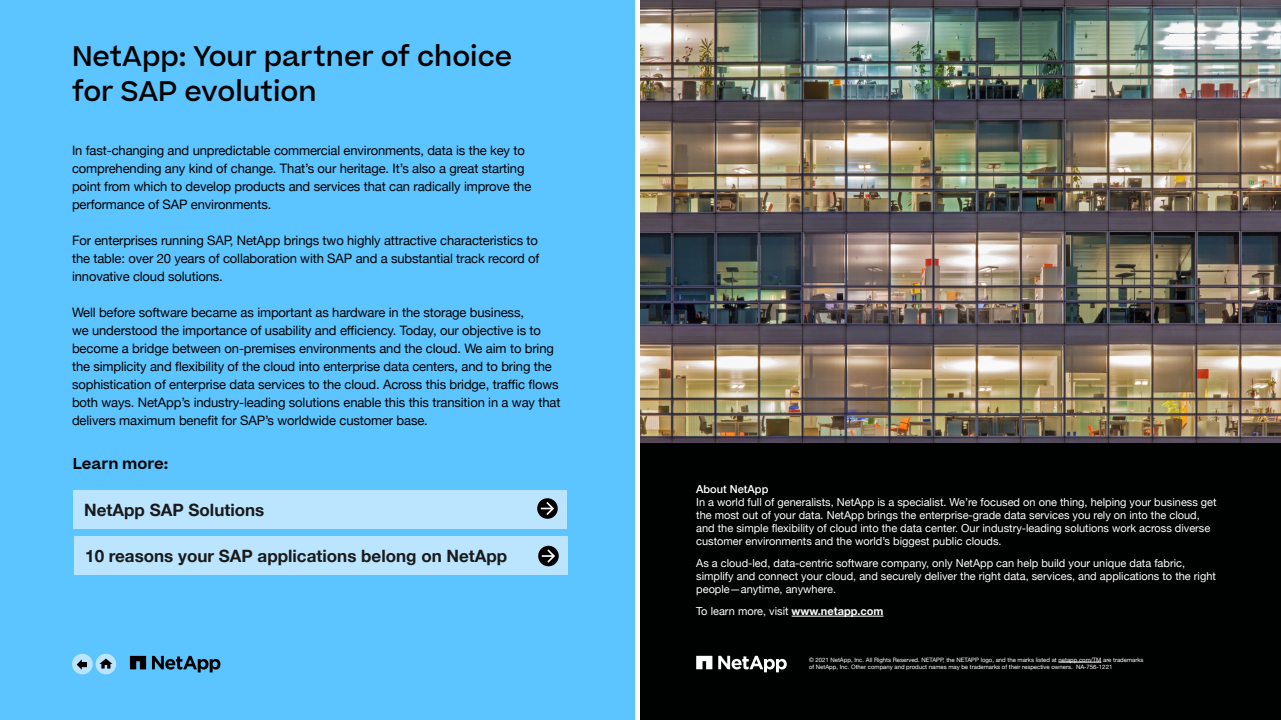
<style>
.page{position:relative;width:1281px;height:720px;background:#fff}
.page>*{position:absolute;margin:0;border:0;box-sizing:border-box;transform-origin:0 0}
.t1{font:500 27px/35px "Beatrice";color:#000}
.t2{font:700 17px "Helvetica Neue";color:#1a1a1a}
.t3{font:600 15px "Beatrice";color:#000}
.t4{font:13px/18px "Helvetica Neue";letter-spacing:-.01em;color:#000}
.t5{font:11px/13px "Helvetica Neue";color:#fff}
.t6{font:500 11px "Helvetica Neue";color:#fff}
.t7{font:6px/7px "Helvetica Neue";color:#fff}
.s1{font-weight:700}
</style>
<div class="page">
<img style="left:640px;top:0;width:640px;height:444px">
<div style="left:0;top:0;width:634px;height:720px;background:#5cc4ff"></div>
<div style="left:96px;top:654px;width:20px;height:20px;background:#bbe5ff;border-radius:50%"></div>
<svg style="left:99px;top:659px;width:13px;height:10px"></svg>
<div style="left:72px;top:654px;width:21px;height:20px;background:#bbe5ff;border-radius:50%"></div>
<svg style="left:77px;top:659px;width:10px;height:11px"></svg>
<svg style="left:152px;top:656px;width:68px;height:16px"></svg>
<svg style="left:130px;top:656px;width:16px;height:13px"></svg>
<div style="left:640px;top:444px;width:640px;height:276px;background:#000101"></div>
<hr style="left:791px;top:616px;width:92px;height:1px;background:#fff">
<hr style="left:1058px;top:662px;width:43px;height:1px;background:#fff">
<svg style="left:718px;top:656px;width:68px;height:16px"></svg>
<svg style="left:696px;top:656px;width:16px;height:13px"></svg>
<div style="left:73px;top:490px;width:493px;height:38px;background:#bbe5ff"></div>
<div style="left:74px;top:536px;width:493px;height:39px;background:#bbe5ff"></div>
<div style="left:537px;top:498px;width:20px;height:21px;background:#000;border-radius:50%"></div>
<svg style="left:540px;top:502px;width:14px;height:13px"></svg>
<div style="left:538px;top:546px;width:20px;height:20px;background:#000;border-radius:50%"></div>
<svg style="left:541px;top:549px;width:14px;height:14px"></svg>
<h1 class="t1" style="left:72px;top:39px;width:441px">NetApp: Your partner of choice for SAP evolution</h1>
<p class="t4" style="left:72px;top:142px;width:461px">In fast-changing and unpredictable commercial environments, data is the key to comprehending any kind of change. That’s our heritage. It’s also a great starting point from which to develop products and services that can radically improve the performance of SAP environments.</p>
<p class="t4" style="left:72px;top:232px;width:469px;text-align:justify">For enterprises running SAP, NetApp brings two highly attractive characteristics to the table: over 20 years of collaboration with SAP and a substantial track record of innovative cloud solutions.</p>
<p class="t4" style="left:72px;top:304px;width:490px">Well before software became as important as hardware in the storage business,<br>we understood the importance of usability and efficiency. Today, our objective is to become a bridge between on-premises environments and the cloud. We aim to bring the simplicity and flexibility of the cloud into enterprise data centers, and to bring the sophistication of enterprise data services to the cloud. Across this bridge, traffic flows both ways. NetApp’s industry-leading solutions enable this this transition in a way that delivers maximum benefit for SAP’s worldwide customer base.</p>
<p class="t3" style="left:73px;top:453px;width:97px">Learn more:</p>
<h2 class="t2" style="left:84px;top:496px;width:182px">NetApp SAP Solutions</h2>
<h2 class="t2" style="left:85px;top:542px;width:423px">10 reasons your SAP applications belong on NetApp</h2>
<p class="t6" style="left:696px;top:480px;width:74px">About NetApp</p>
<p class="t5" style="left:696px;top:496px;width:522px">In a world full of generalists, NetApp is a specialist. We’re focused on one thing, helping your business get the most out of your data. NetApp brings the enterprise-grade data services you rely on into the cloud, and the simple flexibility of cloud into the data center. Our industry-leading solutions work across diverse customer environments and the world’s biggest public clouds.</p>
<p class="t5" style="left:696px;top:557px;width:521px">As a cloud-led, data-centric software company, only NetApp can help build your unique data fabric, simplify and connect your cloud, and securely deliver the right data, services, and applications to the right people—anytime, anywhere.</p>
<p class="t5" style="left:696px;top:605px;width:189px">To learn more, visit <span class="s1">www.netapp.com</span></p>
<p class="t7" style="left:809px;top:656px;width:336px">© 2021 NetApp, Inc. All Rights Reserved. NETAPP, the NETAPP logo, and the marks listed at netapp.com/TM are trademarks of NetApp, Inc. Other company and product names may be trademarks of their respective owners. NA-756-1221</p>
</div>
